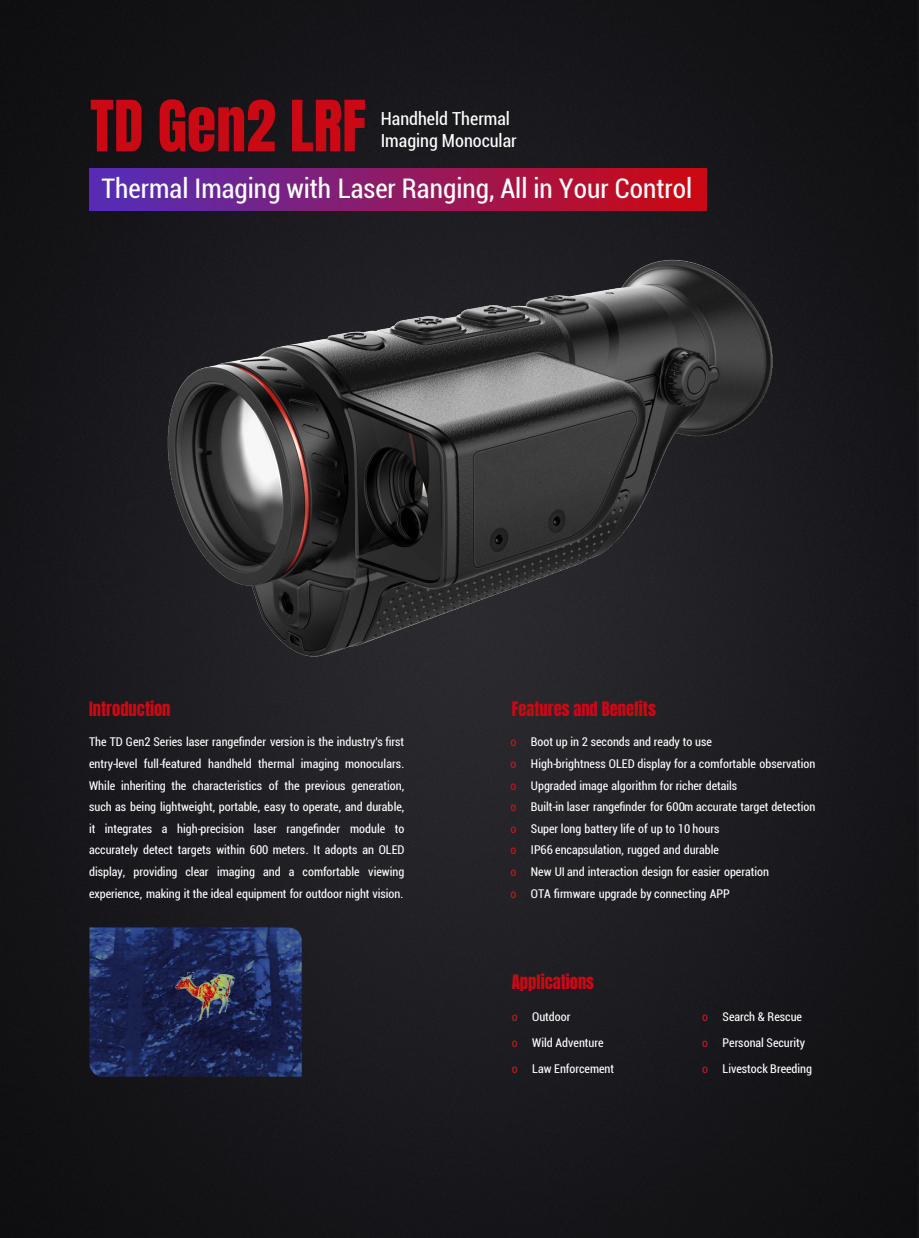
<style>
.page{position:relative;width:919px;height:1238px;background:#fff}
.page>*{position:absolute;margin:0;border:0;box-sizing:border-box;transform-origin:0 0}
.t1{font:60px "Anton";color:#ca0915}
.t2{font:condensed 27px "Roboto";color:#fff}
.t3{font:condensed 18px "Roboto";color:#fff}
.t4{font:16.5px "Anton";color:#ca0915}
.t5{font:condensed 12px/21.6px "Roboto";letter-spacing:-.005em;color:#fff}
.s1{color:#bf1a20}
</style>
<div class="page">
<img style="left:0;top:0;width:918px;height:1237px">
<img style="left:89px;top:927px;width:212px;height:149px">
<div style="left:89px;top:168px;width:617px;height:43px;background:linear-gradient(to right,#512eba,#ce080f)"></div>
<img style="left:124px;top:231px;width:706px;height:448px">
<h1 class="t1" style="left:90px;top:95px;width:277px">TD Gen2 LRF</h1>
<h3 class="t3" style="left:381px;top:106px;width:131px">Handheld Thermal</h3>
<h3 class="t3" style="left:381px;top:128px;width:137px">Imaging Monocular</h3>
<h2 class="t2" style="left:101px;top:169px;width:592px">Thermal Imaging with Laser Ranging, All in Your Control</h2>
<h3 class="t4" style="left:89px;top:701px;width:83px">Introduction</h3>
<h3 class="t4" style="left:511px;top:701px;width:145px">Features and Benefits</h3>
<p class="t5" style="left:510px;top:731px;width:306px"><span class="s1">o</span> Boot up in 2 seconds and ready to use<br><span class="s1">o</span> High-brightness OLED display for a comfortable observation <span class="s1">o</span> Upgraded image algorithm for richer details<br><span class="s1">o</span> Built-in laser rangefinder for 600m accurate target detection <span class="s1">o</span> Super long battery life of up to 10 hours<br><span class="s1">o</span> IP66 encapsulation, rugged and durable<br><span class="s1">o</span> New UI and interaction design for easier operation<br><span class="s1">o</span> OTA firmware upgrade by connecting APP</p>
<p class="t5" style="left:89px;top:731px;width:317px;text-align:justify">The TD Gen2 Series laser rangefinder version is the industry's first entry-level full-featured handheld thermal imaging monoculars.<br>While inheriting the characteristics of the previous generation, such as being lightweight, portable, easy to operate, and durable, it integrates a high-precision laser rangefinder module to accurately detect targets within 600 meters. It adopts an OLED display, providing clear imaging and a comfortable viewing experience, making it the ideal equipment for outdoor night vision.</p>
<h3 class="t4" style="left:511px;top:973px;width:84px">Applications</h3>
<p class="t5" style="left:511px;top:1003px;width:104px;line-height:26.1px"><span class="s1">o</span> Outdoor<br><span class="s1">o</span> Wild Adventure<br><span class="s1">o</span> Law Enforcement</p>
<p class="t5" style="left:702px;top:1003px;width:111px;line-height:26.1px"><span class="s1">o</span> Search &amp; Rescue<br><span class="s1">o</span> Personal Security <span class="s1">o</span> Livestock Breeding</p>
</div>
